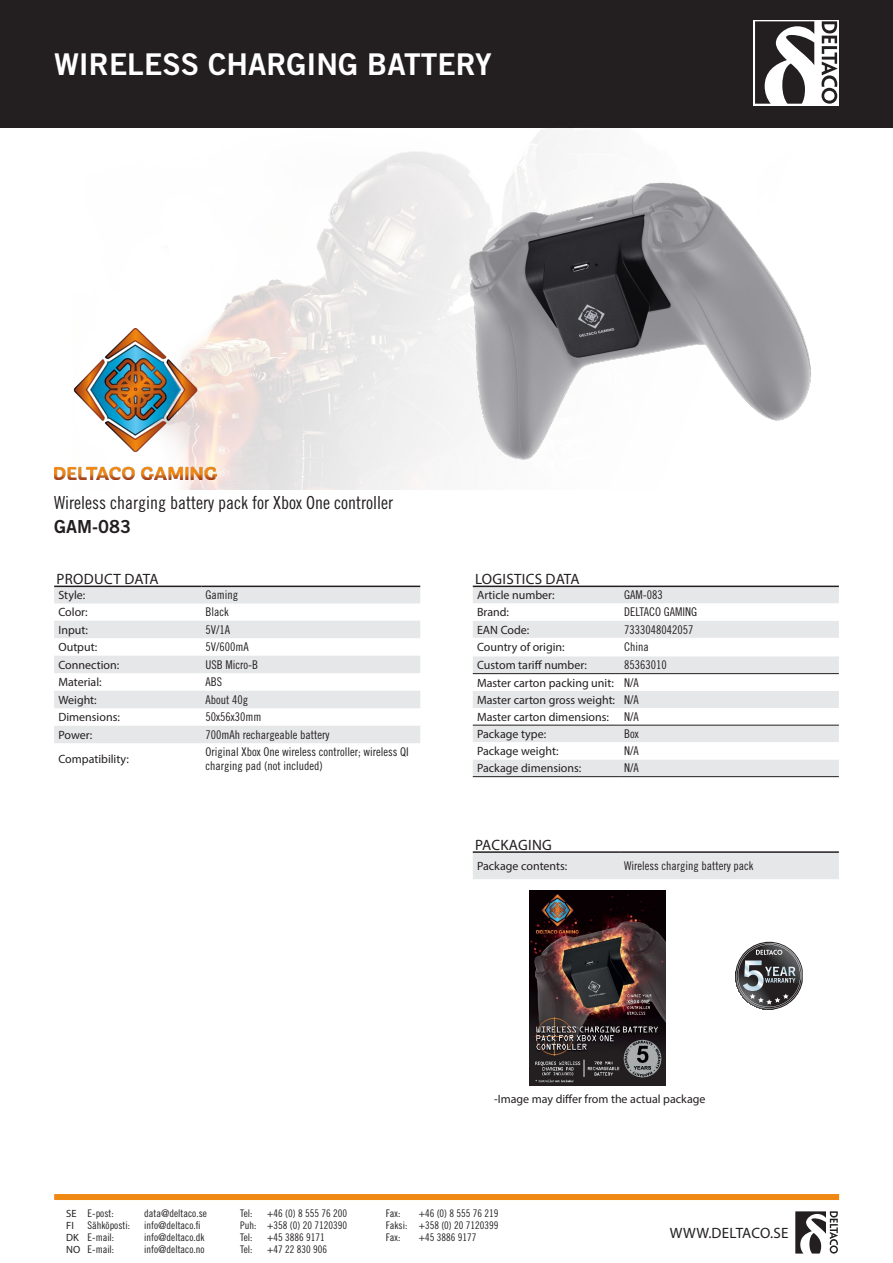
<style>
.page{position:relative;width:893px;height:1263px;background:#fff}
.page>*{position:absolute;margin:0;border:0;box-sizing:border-box;transform-origin:0 0}
.brödtext{font:30px "Trade Gothic LT Std Bd 2";color:#fff}
.t1{font:18px "Trade Gothic LT Std Cn 18";color:#231f20}
.t2{font:18px "Trade Gothic LT Std Bd 2";color:#231f20}
.t3{font:15px "Myriad Pro";letter-spacing:.02em;color:#231f20}
.t4{font:12px "Myriad Pro";color:#231f20}
.t5{font:12px/13.5px "Trade Gothic LT Std Cn 18";color:#231f20}
.t6{font:10.5px "Trade Gothic LT Std Cn 18";color:#231f20}
.t7{font:10.5px "Myriad Pro";color:#231f20}
.s1{font-family:"Myriad Pro"}
</style>
<div class="page">
<div style="left:0;top:0;width:893px;height:128px;background:#231f20"></div>
<svg style="left:754px;top:20px;width:85px;height:85px"></svg>
<div style="left:755px;top:21px;width:82px;height:83px;background:#fff"></div>
<svg style="left:755px;top:21px;width:59px;height:83px"></svg>
<svg style="left:821px;top:21px;width:16px;height:83px"></svg>
<img style="left:73px;top:128px;width:489px;height:361px">
<div style="left:473px;top:853px;width:366px;height:26px;background:#e6e7e9"></div>
<hr style="left:473px;top:851px;width:147px;height:2px;background:#231f20">
<hr style="left:620px;top:851px;width:219px;height:2px;background:#231f20">
<img style="left:54px;top:328px;width:163px;height:151px">
<svg style="left:735px;top:942px;width:68px;height:67px"></svg>
<svg style="left:795px;top:1253px;width:41px;height:1px"></svg>
<svg style="left:795px;top:1211px;width:43px;height:42px"></svg>
<div style="left:54px;top:1194px;width:785px;height:6px;background:#f08914"></div>
<div style="left:473px;top:587px;width:366px;height:189px;background:#e6e7e9"></div>
<svg style="left:473px;top:603px;width:366px;height:122px"></svg>
<svg style="left:473px;top:742px;width:366px;height:17px"></svg>
<hr style="left:473px;top:673px;width:147px;height:1px;background:#231f20">
<hr style="left:620px;top:673px;width:219px;height:1px;background:#231f20">
<hr style="left:473px;top:776px;width:147px;height:1px;background:#231f20">
<hr style="left:620px;top:776px;width:219px;height:1px;background:#231f20">
<hr style="left:473px;top:725px;width:147px;height:1px;background:#231f20">
<hr style="left:620px;top:725px;width:219px;height:1px;background:#231f20">
<hr style="left:473px;top:586px;width:147px;height:1px;background:#231f20">
<hr style="left:620px;top:586px;width:219px;height:1px;background:#231f20">
<svg style="left:54px;top:587px;width:366px;height:156px;fill:#e6e7e9"></svg>
<hr style="left:54px;top:586px;width:147px;height:1px;background:#231f20">
<hr style="left:201px;top:586px;width:219px;height:1px;background:#231f20">
<img style="left:530px;top:891px;width:135px;height:194px">
<img style="left:453px;top:169px;width:358px;height:304px">
<p class="brödtext" style="left:54px;top:46px;width:439px">WIRELESS CHARGING BATTERY</p>
<p class="t1" style="left:54px;top:492px;width:340px">Wireless charging battery pack for Xbox One controller</p>
<p class="t2" style="left:54px;top:516px;width:78px">GAM-083</p>
<p class="t3" style="left:56px;top:570px;width:104px">PRODUCT DATA</p>
<p class="t4" style="left:58px;top:588px;width:28px">Style:</p>
<p class="t5" style="left:206px;top:588px;width:34px">Gaming</p>
<p class="t4" style="left:58px;top:605px;width:31px">Color:</p>
<p class="t5" style="left:206px;top:605px;width:25px">Black</p>
<p class="t4" style="left:58px;top:622px;width:31px">Input:</p>
<p class="t5" style="left:206px;top:623px;width:26px">5V/1A</p>
<p class="t4" style="left:58px;top:640px;width:40px">Output:</p>
<p class="t5" style="left:206px;top:640px;width:45px">5V/600mA</p>
<p class="t4" style="left:58px;top:657px;width:62px">Connection:</p>
<p class="t5" style="left:206px;top:658px;width:54px">USB Micro-B</p>
<p class="t4" style="left:58px;top:675px;width:45px">Material:</p>
<p class="t5" style="left:206px;top:675px;width:18px">ABS</p>
<p class="t4" style="left:58px;top:692px;width:40px">Weight:</p>
<p class="t5" style="left:206px;top:693px;width:44px">About 40g</p>
<p class="t4" style="left:58px;top:710px;width:63px">Dimensions:</p>
<p class="t5" style="left:206px;top:710px;width:57px">50x56x30mm</p>
<p class="t4" style="left:58px;top:727px;width:35px">Power:</p>
<p class="t5" style="left:206px;top:728px;width:125px">700mAh rechargeable battery</p>
<p class="t4" style="left:58px;top:752px;width:72px">Compatibility:</p>
<p class="t5" style="left:206px;top:745px;width:205px">Original Xbox One wireless controller; wireless QI charging pad (not included)</p>
<p class="t3" style="left:475px;top:570px;width:106px">LOGISTICS DATA</p>
<p class="t4" style="left:477px;top:588px;width:79px">Article number:</p>
<p class="t5" style="left:624px;top:588px;width:40px">GAM-083</p>
<p class="t4" style="left:477px;top:605px;width:34px">Brand:</p>
<p class="t5" style="left:624px;top:605px;width:74px">DELTACO GAMING</p>
<p class="t4" style="left:477px;top:622px;width:54px">EAN Code:</p>
<p class="t5" style="left:624px;top:622px;width:71px">7333048042057</p>
<p class="t4" style="left:477px;top:640px;width:89px">Country of origin:</p>
<p class="t5" style="left:624px;top:640px;width:26px">China</p>
<p class="t4" style="left:477px;top:658px;width:111px">Custom tariff number:</p>
<p class="t5" style="left:624px;top:658px;width:44px">85363010</p>
<p class="t4" style="left:477px;top:675px;width:138px">Master carton packing unit:</p>
<p class="t5" style="left:624px;top:675px;width:16px">N/A</p>
<p class="t4" style="left:477px;top:692px;width:140px">Master carton gross weight:</p>
<p class="t5" style="left:624px;top:692px;width:16px">N/A</p>
<p class="t4" style="left:477px;top:709px;width:133px">Master carton dimensions:</p>
<p class="t5" style="left:624px;top:710px;width:16px">N/A</p>
<p class="t4" style="left:477px;top:727px;width:71px">Package type:</p>
<p class="t5" style="left:624px;top:727px;width:16px">Box</p>
<p class="t4" style="left:477px;top:744px;width:83px">Package weight:</p>
<p class="t5" style="left:624px;top:744px;width:16px">N/A</p>
<p class="t4" style="left:477px;top:761px;width:106px">Package dimensions:</p>
<p class="t5" style="left:624px;top:761px;width:16px">N/A</p>
<p class="t3" style="left:475px;top:836px;width:78px">PACKAGING</p>
<p class="t4" style="left:477px;top:858px;width:92px">Package contents:</p>
<p class="t5" style="left:624px;top:859px;width:131px">Wireless charging battery pack</p>
<p class="t4" style="left:494px;top:1091px;width:213px">-Image may differ from the actual package</p>
<p class="t6" style="left:66px;top:1207px;width:49px"><span class="s1">SE</span> E-post:</p>
<p class="t6" style="left:144px;top:1207px;width:64px">data@deltaco.se</p>
<p class="t6" style="left:240px;top:1207px;width:14px">Tel:</p>
<p class="t6" style="left:267px;top:1207px;width:81px">+46 (0) 8 555 76 200</p>
<p class="t6" style="left:386px;top:1207px;width:16px">Fax:</p>
<p class="t6" style="left:419px;top:1207px;width:81px">+46 (0) 8 555 76 219</p>
<p class="t7" style="left:66px;top:1219px;width:9px">FI</p>
<p class="t6" style="left:88px;top:1219px;width:44px">Sähköposti:</p>
<p class="t6" style="left:144px;top:1219px;width:58px">info@deltaco.fi</p>
<p class="t6" style="left:240px;top:1219px;width:108px">Puh: +358 (0) 20 7120390</p>
<p class="t6" style="left:386px;top:1219px;width:114px">Faksi: +358 (0) 20 7120399</p>
<p class="t6" style="left:66px;top:1231px;width:50px"><span class="s1">DK</span> E-mail:</p>
<p class="t6" style="left:144px;top:1231px;width:62px">info@deltaco.dk</p>
<p class="t6" style="left:240px;top:1231px;width:14px">Tel:</p>
<p class="t6" style="left:267px;top:1231px;width:59px">+45 3886 9171</p>
<p class="t6" style="left:386px;top:1231px;width:16px">Fax:</p>
<p class="t6" style="left:419px;top:1231px;width:59px">+45 3886 9177</p>
<p class="t6" style="left:66px;top:1243px;width:50px"><span class="s1">NO</span> E-mail:</p>
<p class="t6" style="left:144px;top:1243px;width:62px">info@deltaco.no</p>
<p class="t6" style="left:240px;top:1243px;width:14px">Tel:</p>
<p class="t6" style="left:267px;top:1243px;width:61px">+47 22 830 906</p>
<p class="t3" style="left:670px;top:1223px;width:120px">WWW.DELTACO.SE</p>
</div>
